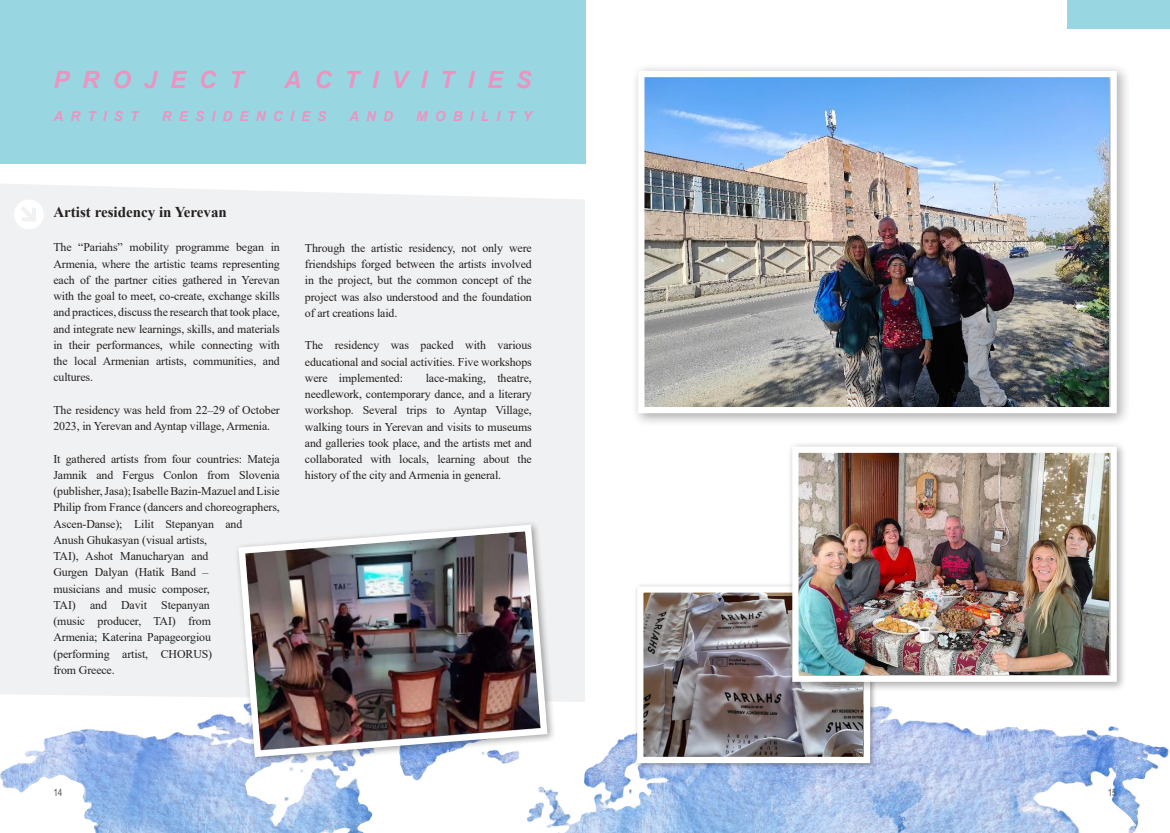
<style>
.page{position:relative;width:1170px;height:833px;background:#fff}
.page>*{position:absolute;margin:0;border:0;box-sizing:border-box;transform-origin:0 0}
.t1{font:italic 700 23.75px "Arial";letter-spacing:.545em;color:#ec94bf}
.t2{font:700 15px "Times New Roman";color:#231f20}
.t3{font:italic 700 13.75px "Arial";letter-spacing:.52em;color:#ec94bf}
.t4{font:11.88px/16.2px "Times New Roman";letter-spacing:-.01em;color:#231f20;text-align:justify}
.t5{font:10px "Arial Narrow";color:#57585a}
</style>
<div class="page">
<img style="left:0;top:706px;width:1169px;height:127px">
<div style="left:0;top:184px;width:585px;height:518px;background:#f0f1f2"></div>
<svg style="left:14px;top:199px;width:30px;height:30px"></svg>
<div style="left:633px;top:583px;width:243px;height:186px;background:#231f20;opacity:.4"></div>
<img style="left:634px;top:583px;width:239px;height:183px">
<div style="left:234px;top:520px;width:322px;height:245px;background:#231f20;opacity:.4"></div>
<img style="left:235px;top:521px;width:315px;height:239px">
<div style="left:631px;top:64px;width:499px;height:363px;background:#231f20;opacity:.4"></div>
<img style="left:635px;top:68px;width:484px;height:348px">
<div style="left:787px;top:441px;width:339px;height:251px;background:#231f20;opacity:.4"></div>
<img style="left:789px;top:443px;width:330px;height:242px">
<div style="left:0;top:0;width:585px;height:164px;background:#98d7e2"></div>
<div style="left:1067px;top:0;width:102px;height:28px;background:#98d7e2"></div>
<h1 class="t1" style="left:53px;top:66px;width:191px">PROJECT</h1>
<h1 class="t1" style="left:284px;top:66px;width:249px">ACTIVITIES</h1>
<p class="t3" style="left:53px;top:108px;width:87px">ARTIST</p>
<p class="t3" style="left:162px;top:108px;width:166px">RESIDENCIES</p>
<p class="t3" style="left:349px;top:108px;width:46px">AND</p>
<p class="t3" style="left:416px;top:108px;width:117px">MOBILITY</p>
<p class="t2" style="left:53px;top:207px;width:175px">Artist residency in Yerevan</p>
<p class="t4" style="left:53px;top:240px;width:228px">The “Pariahs” mobility programme began in Armenia, where the artistic teams representing each of the partner cities gathered in Yerevan with the goal to meet, co-create, exchange skills and practices, discuss the research that took place, and integrate new learnings, skills, and materials in their performances, while connecting with the local Armenian artists, communities, and cultures.</p>
<p class="t4" style="left:53px;top:401px;width:228px">The residency was held from 22–29 of October<br>2023, in Yerevan and Ayntap village, Armenia.</p>
<p class="t4" style="left:53px;top:452px;width:228px;text-align:left">It gathered artists from four countries: Mateja Jamnik and Fergus Conlon from Slovenia (publisher, Jasa); Isabelle Bazin-Mazuel and Lisie Philip from France (dancers and choreographers, Ascen-Danse); Lilit Stepanyan and<br>Anush Ghukasyan (visual artists,<br>TAI), Ashot Manucharyan and<br>Gurgen Dalyan (Hatik Band –<br>musicians and music composer,<br>TAI) and Davit Stepanyan<br>(music producer, TAI) from<br>Armenia; Katerina Papageorgiou<br>(performing artist, CHORUS)<br>from Greece.</p>
<p class="t4" style="left:305px;top:241px;width:228px">Through the artistic residency, not only were friendships forged between the artists involved in the project, but the common concept of the project was also understood and the foundation of art creations laid.</p>
<p class="t4" style="left:305px;top:338px;width:228px">The residency was packed with various educational and social activities. Five workshops were implemented:</p>
<p class="t4" style="left:305px;top:371px;width:228px;text-indent:121px">lace-making, theatre, needlework, contemporary dance, and a literary workshop. Several trips to Ayntap Village, walking tours in Yerevan and visits to museums and galleries took place, and the artists met and collaborated with locals, learning about the history of the city and Armenia in general.</p>
<p class="t5" style="left:53px;top:788px;width:11px">14</p>
<p class="t5" style="left:1107px;top:788px;width:11px">15</p>
</div>
